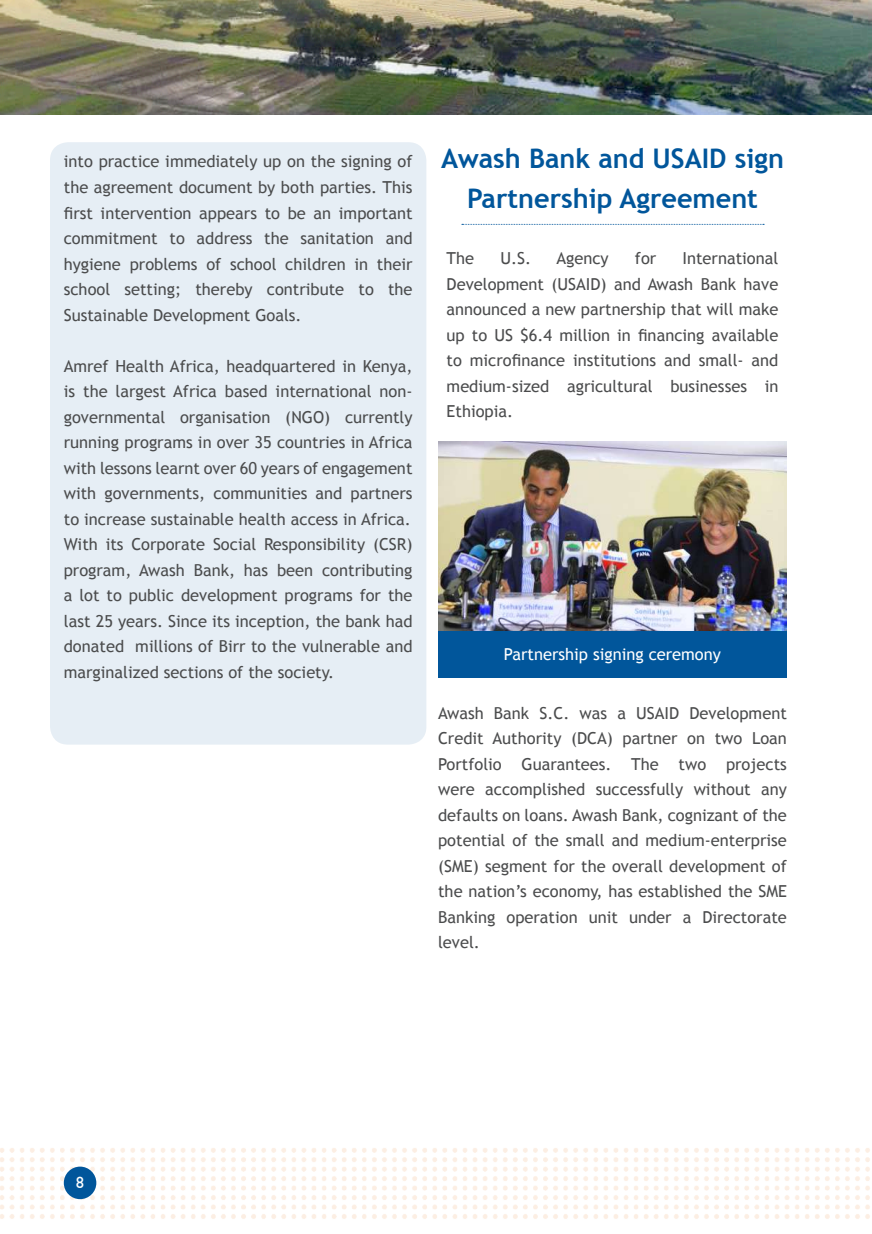
<style>
.page{position:relative;width:872px;height:1234px;background:#fff}
.page>*{position:absolute;margin:0;border:0;box-sizing:border-box;transform-origin:0 0}
.t1{font:700 27px/39px "Trebuchet MS";color:#01569b;text-align:center}
.t2{font:16.5px/25.5px "Trebuchet MS";color:#4b4c4d;text-align:justify}
.t3{font:16.5px "Trebuchet MS";color:#fff}
.t4{font:500 15.75px "DIN";color:#fff}
</style>
<div class="page">
<img style="left:0;top:1148px;width:870px;height:71px">
<img style="left:0;top:0;width:872px;height:114px">
<div style="left:64px;top:1166px;width:32px;height:32px;background:#01569b;border-radius:50%"></div>
<div style="left:50px;top:142px;width:376px;height:602px;background:#e6eef5;border-radius:18px"></div>
<div style="left:438px;top:631px;width:349px;height:46px;background:#01569b"></div>
<img style="left:438px;top:441px;width:349px;height:189px">
<svg style="left:462px;top:224px;width:302px;height:1px"></svg>
<p class="t2" style="left:64px;top:149px;width:350px">into practice immediately up on the signing of the agreement document by both parties. This first intervention appears to be an important commitment to address the sanitation and hygiene problems of school children in their school setting; thereby contribute to the Sustainable Development Goals.</p>
<p class="t2" style="left:64px;top:353px;width:350px">Amref Health Africa, headquartered in Kenya, is the largest Africa based international non&shy;governmental organisation (NGO) currently running programs in over 35 countries in Africa with lessons learnt over 60 years of engagement with governments, communities and partners to increase sustainable health access in Africa.<br>With its Corporate Social Responsibility (CSR) program, Awash Bank, has been contributing a lot to public development programs for the last 25 years. Since its inception, the bank had donated millions of Birr to the vulnerable and marginalized sections of the society.</p>
<h1 class="t1" style="left:441px;top:139px;width:344px">Awash Bank and USAID sign<br>Partnership Agreement</h1>
<p class="t2" style="left:446px;top:246px;width:29px">The</p>
<p class="t2" style="left:500px;top:246px;width:32px">U.S.</p>
<p class="t2" style="left:556px;top:246px;width:54px">Agency</p>
<p class="t2" style="left:635px;top:246px;width:23px">for</p>
<p class="t2" style="left:446px;top:246px;width:333px;text-indent:236px">International Development (USAID) and Awash Bank have announced a new partnership that will make up to US $6.4 million in financing available to microfinance institutions and small- and medium-sized agricultural businesses in Ethiopia.</p>
<p class="t3" style="left:504px;top:644px;width:218px">Partnership signing ceremony</p>
<p class="t2" style="left:438px;top:700px;width:350px">Awash Bank S.C. was a USAID Development Credit Authority (DCA) partner on two Loan Portfolio Guarantees. The two projects were accomplished successfully without any defaults on loans. Awash Bank, cognizant of the potential of the small and medium-enterprise (SME) segment for the overall development of the nation’s economy, has established the SME Banking operation unit under a Directorate level.</p>
<p class="t4" style="left:76px;top:1172px;width:10px">8</p>
</div>
